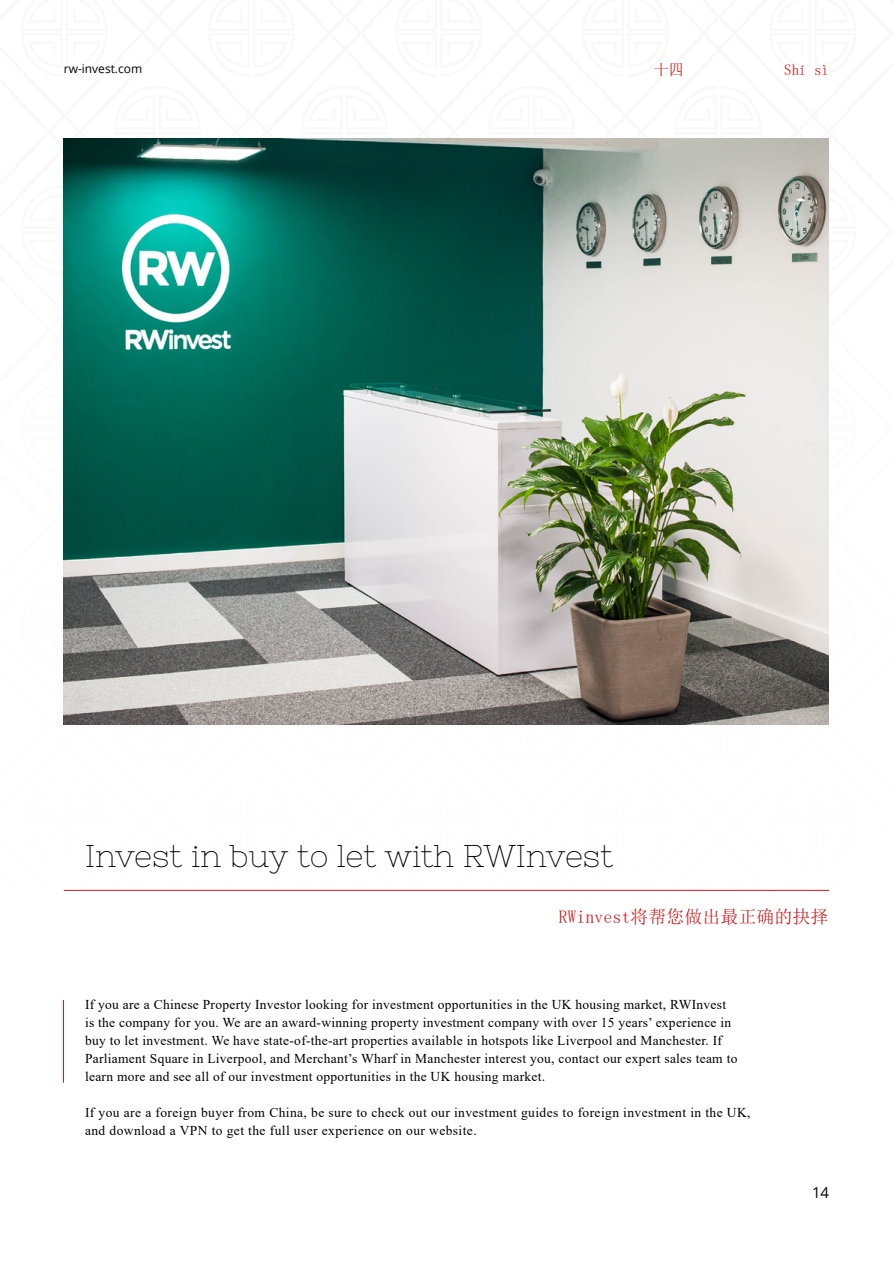
<style>
.page{position:relative;width:893px;height:1263px;background:#fff}
.page>*{position:absolute;margin:0;border:0;box-sizing:border-box;transform-origin:0 0}
.t1{font:31.5px "Nixie One";letter-spacing:-.005em;color:#000}
.t2{font:18px "Sim Sun";color:#cd1719}
.t3{font:15px "Sim Sun";color:#cd1719}
.t4{font:15px "Open Sans";color:#000}
.t5{font:13.5px/18px "Times New Roman";letter-spacing:.02em;color:#000}
.t6{font:12px "Open Sans";color:#000}
</style>
<div class="page">
<img style="left:64px;top:139px;width:764px;height:586px">
<hr style="left:64px;top:890px;width:765px;height:1px;background:#cd1719">
<hr style="left:63px;top:1000px;width:1px;height:83px;background:#cd1719">
<p class="t6" style="left:64px;top:60px;width:80px">rw-invest.com</p>
<p class="t3" style="left:654px;top:62px;width:31px">十四</p>
<p class="t3" style="left:784px;top:62px;width:46px">Shí sì</p>
<h1 class="t1" style="left:85px;top:838px;width:530px">Invest in buy to let with RWInvest</h1>
<h2 class="t2" style="left:558px;top:907px;width:271px">RWinvest将帮您做出最正确的抉择</h2>
<p class="t5" style="left:85px;top:995px;width:654px">If you are a Chinese Property Investor looking for investment opportunities in the UK housing market, RWInvest is the company for you. We are an award-winning property investment company with over 15 years’ experience in buy to let investment. We have state-of-the-art properties available in hotspots like Liverpool and Manchester. If Parliament Square in Liverpool, and Merchant’s Wharf in Manchester interest you, contact our expert sales team to learn more and see all of our investment opportunities in the UK housing market.</p>
<p class="t5" style="left:85px;top:1103px;width:667px">If you are a foreign buyer from China, be sure to check out our investment guides to foreign investment in the UK, and download a VPN to get the full user experience on our website.</p>
<p class="t4" style="left:812px;top:1182px;width:19px">14</p>
</div>
